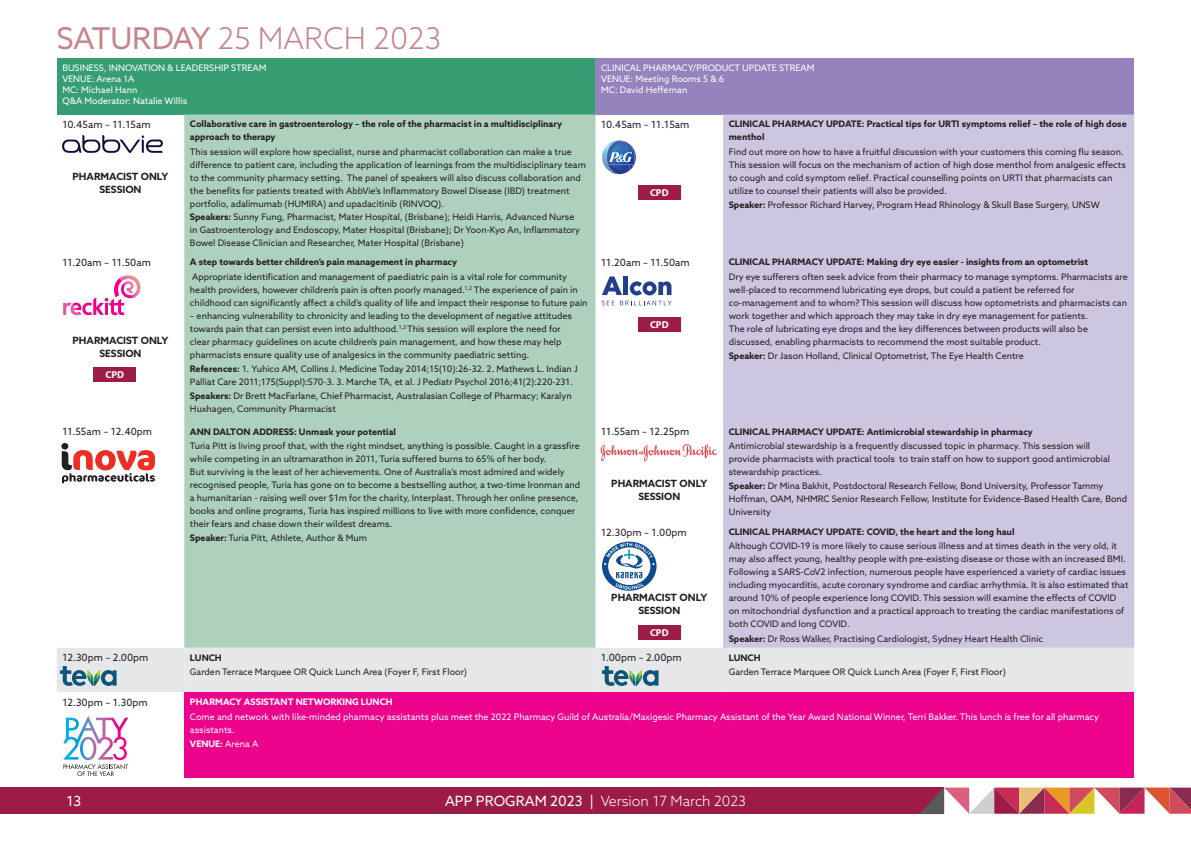
<style>
.page{position:relative;width:1191px;height:842px;background:#fff}
.page>*{position:absolute;margin:0;border:0;box-sizing:border-box;transform-origin:0 0}
.t1{font:300 30px "Azo Sans";color:#c5858b}
.t2{font:300 14.1px "Azo Sans";color:#fff}
.t3{font:14px "Azo Sans";color:#fff}
.t4{font:10px "Azo Sans";color:#231f20}
.t5{font:700 10px/13px "Azo Sans";color:#231f20;text-align:center}
.t6{font:700 10px "Myriad Pro";color:#fff}
.t7{font:9px/13px "Azo Sans";color:#231f20}
.t8{font:700 9px/13px "Azo Sans";color:#231f20}
.t9{font:9px/11px "Azo Sans";color:#fff}
.t10{font:700 9px "Azo Sans";color:#fff}
.s1{font-weight:400}
.s2{font-weight:700}
</style>
<div class="page">
<div style="left:0;top:787px;width:943px;height:27px;background:#9d1b47"></div>
<svg style="left:919px;top:787px;width:272px;height:27px"></svg>
<div style="left:57px;top:58px;width:538px;height:57px;background:#369e72"></div>
<div style="left:595px;top:58px;width:539px;height:57px;background:#9483bd"></div>
<div style="left:184px;top:115px;width:411px;height:533px;background:#aed1be"></div>
<div style="left:723px;top:115px;width:411px;height:533px;background:#cdc6e1"></div>
<div style="left:723px;top:648px;width:411px;height:45px;background:#e6e7e9"></div>
<div style="left:184px;top:693px;width:950px;height:85px;background:#ed028c"></div>
<svg style="left:602px;top:140px;width:33px;height:34px"></svg>
<img style="left:601px;top:445px;width:115px;height:17px">
<svg style="left:630px;top:281px;width:41px;height:14px"></svg>
<svg style="left:602px;top:276px;width:20px;height:19px"></svg>
<div style="left:623px;top:276px;width:5px;height:19px;background:#243e8e"></div>
<svg style="left:602px;top:301px;width:12px;height:4px"></svg>
<svg style="left:620px;top:301px;width:51px;height:4px"></svg>
<svg style="left:602px;top:542px;width:54px;height:49px"></svg>
<svg style="left:63px;top:275px;width:77px;height:40px"></svg>
<div style="left:61px;top:443px;width:7px;height:7px;background:#231f20;border-radius:50%"></div>
<svg style="left:62px;top:450px;width:93px;height:33px"></svg>
<img style="left:62px;top:135px;width:101px;height:19px">
<svg style="left:63px;top:716px;width:65px;height:60px"></svg>
<div style="left:57px;top:648px;width:666px;height:45px;background:#e6e7e9"></div>
<div style="left:638px;top:185px;width:42px;height:14px;background:#9d1b47"></div>
<div style="left:638px;top:317px;width:42px;height:14px;background:#9d1b47"></div>
<div style="left:638px;top:626px;width:42px;height:14px;background:#9d1b47"></div>
<div style="left:94px;top:367px;width:42px;height:14px;background:#9d1b47"></div>
<h1 class="t1" style="left:57px;top:19px;width:386px"><span class="s1">SATURDAY</span> 25 MARCH 2023</h1>
<p class="t9" style="left:62px;top:62px;width:206px">BUSINESS, INNOVATION &amp; LEADERSHIP STREAM<br>VENUE: Arena 1A<br>MC: Michael Hann<br>Q&amp;A Moderator: Natalie Willis</p>
<p class="t9" style="left:601px;top:62px;width:215px">CLINICAL PHARMACY/PRODUCT UPDATE STREAM<br>VENUE: Meeting Rooms 5 &amp; 6<br>MC: David Heffernan</p>
<p class="t4" style="left:62px;top:118px;width:90px">10.45am – 11.15am</p>
<p class="t8" style="left:190px;top:117px;width:374px">Collaborative care in gastroenterology – the role of the pharmacist in a multidisciplinary approach to therapy</p>
<p class="t7" style="left:190px;top:145px;width:397px">This session will explore how specialist, nurse and pharmacist collaboration can make a true difference to patient care, including the application of learnings from the multidisciplinary team to the community pharmacy setting. The panel of speakers will also discuss collaboration and the benefits for patients treated with AbbVie’s Inflammatory Bowel Disease (IBD) treatment portfolio, adalimumab (HUMIRA) and upadacitinib (RINVOQ).<br><span class="s2">Speakers:</span> Sunny Fung, Pharmacist, Mater Hospital, (Brisbane); Heidi Harris, Advanced Nurse<br>in Gastroenterology and Endoscopy, Mater Hospital (Brisbane); Dr Yoon-Kyo An, Inflammatory Bowel Disease Clinician and Researcher, Mater Hospital (Brisbane)</p>
<p class="t4" style="left:601px;top:118px;width:90px">10.45am – 11.15am</p>
<p class="t8" style="left:729px;top:117px;width:399px">CLINICAL PHARMACY UPDATE: Practical tips for URTI symptoms relief – the role of high dose menthol</p>
<p class="t7" style="left:729px;top:145px;width:398px">Find out more on how to have a fruitful discussion with your customers this coming flu season.<br>This session will focus on the mechanism of action of high dose menthol from analgesic effects to cough and cold symptom relief. Practical counselling points on URTI that pharmacists can utilize to counsel their patients will also be provided.</p>
<p class="t7" style="left:729px;top:198px;width:372px"><span class="s2">Speaker:</span> Professor Richard Harvey, Program Head Rhinology &amp; Skull Base Surgery, UNSW</p>
<p class="t5" style="left:72px;top:170px;width:97px">PHARMACIST ONLY<br>SESSION</p>
<p class="t6" style="left:650px;top:186px;width:20px">CPD</p>
<p class="t4" style="left:62px;top:256px;width:90px">11.20am – 11.50am</p>
<p class="t5" style="left:72px;top:334px;width:97px">PHARMACIST ONLY<br>SESSION</p>
<p class="t6" style="left:105px;top:368px;width:20px">CPD</p>
<p class="t8" style="left:190px;top:255px;width:269px">A step towards better children’s pain management in pharmacy</p>
<p class="t7" style="left:190px;top:270px;width:399px">Appropriate identification and management of paediatric pain is a vital role for community health providers, however children’s pain is often poorly managed.<sup>1,2</sup> The experience of pain in childhood can significantly affect a child’s quality of life and impact their response to future pain</p>
<p class="t7" style="left:190px;top:309px;width:383px">– enhancing vulnerability to chronicity and leading to the development of negative attitudes towards pain that can persist even into adulthood.<sup>1,3</sup> This session will explore the need for clear pharmacy guidelines on acute children’s pain management, and how these may help pharmacists ensure quality use of analgesics in the community paediatric setting.</p>
<p class="t7" style="left:190px;top:362px;width:389px"><span class="s2">References:</span> 1. Yuhico AM, Collins J. Medicine Today 2014;15(10):26-32. 2. Mathews L. Indian J<br>Palliat Care 2011;175(Suppl):S70-3. 3. Marche TA, et al. J Pediatr Psychol 2016;41(2):220-231.</p>
<p class="t7" style="left:190px;top:389px;width:383px"><span class="s2">Speakers:</span> Dr Brett MacFarlane, Chief Pharmacist, Australasian College of Pharmacy; Karalyn<br>Huxhagen, Community Pharmacist</p>
<p class="t4" style="left:62px;top:425px;width:91px">11.55am – 12.40pm</p>
<p class="t8" style="left:190px;top:425px;width:207px">ANN DALTON ADDRESS: Unmask your potential</p>
<p class="t7" style="left:190px;top:439px;width:392px">Turia Pitt is living proof that, with the right mindset, anything is possible. Caught in a grassfire while competing in an ultramarathon in 2011, Turia suffered burns to 65% of her body.<br>But surviving is the least of her achievements. One of Australia’s most admired and widely recognised people, Turia has gone on to become a bestselling author, a two-time Ironman and a humanitarian - raising well over $1m for the charity, Interplast. Through her online presence, books and online programs, Turia has inspired millions to live with more confidence, conquer their fears and chase down their wildest dreams.</p>
<p class="t7" style="left:190px;top:532px;width:179px"><span class="s2">Speaker:</span> Turia Pitt, Athlete, Author &amp; Mum</p>
<p class="t4" style="left:62px;top:651px;width:88px">12.30pm – 2.00pm</p>
<p class="t8" style="left:190px;top:651px;width:33px">LUNCH</p>
<p class="t7" style="left:190px;top:665px;width:279px">Garden Terrace Marquee OR Quick Lunch Area (Foyer F, First Floor)</p>
<p class="t4" style="left:601px;top:256px;width:90px">11.20am – 11.50am</p>
<p class="t8" style="left:729px;top:255px;width:361px">CLINICAL PHARMACY UPDATE: Making dry eye easier - insights from an optometrist</p>
<p class="t7" style="left:729px;top:270px;width:400px">Dry eye sufferers often seek advice from their pharmacy to manage symptoms. Pharmacists are well-placed to recommend lubricating eye drops, but could a patient be referred for co-management and to whom? This session will discuss how optometrists and pharmacists can work together and which approach they may take in dry eye management for patients.<br>The role of lubricating eye drops and the key differences between products will also be discussed, enabling pharmacists to recommend the most suitable product.</p>
<p class="t7" style="left:729px;top:349px;width:296px"><span class="s2">Speaker:</span> Dr Jason Holland, Clinical Optometrist, The Eye Health Centre</p>
<p class="t6" style="left:650px;top:318px;width:20px">CPD</p>
<p class="t4" style="left:601px;top:425px;width:90px">11.55am – 12.25pm</p>
<p class="t5" style="left:611px;top:477px;width:97px">PHARMACIST ONLY<br>SESSION</p>
<p class="t4" style="left:601px;top:526px;width:87px">12.30pm – 1.00pm</p>
<p class="t5" style="left:611px;top:590px;width:97px">PHARMACIST ONLY<br>SESSION</p>
<p class="t6" style="left:650px;top:626px;width:20px">CPD</p>
<p class="t8" style="left:729px;top:425px;width:306px">CLINICAL PHARMACY UPDATE: Antimicrobial stewardship in pharmacy</p>
<p class="t7" style="left:729px;top:439px;width:383px">Antimicrobial stewardship is a frequently discussed topic in pharmacy. This session will provide pharmacists with practical tools to train staff on how to support good antimicrobial stewardship practices.</p>
<p class="t7" style="left:729px;top:480px;width:400px"><span class="s2">Speaker:</span> Dr Mina Bakhit, Postdoctoral Research Fellow, Bond University, Professor Tammy<br>Hoffman, OAM, NHMRC Senior Research Fellow, Institute for Evidence-Based Health Care, Bond<br>University</p>
<p class="t8" style="left:729px;top:525px;width:287px">CLINICAL PHARMACY UPDATE: COVID, the heart and the long haul</p>
<p class="t7" style="left:729px;top:540px;width:401px">Although COVID-19 is more likely to cause serious illness and at times death in the very old, it may also affect young, healthy people with pre-existing disease or those with an increased BMI.<br>Following a SARS-CoV2 infection, numerous people have experienced a variety of cardiac issues including myocarditis, acute coronary syndrome and cardiac arrhythmia. It is also estimated that around 10% of people experience long COVID. This session will examine the effects of COVID on mitochondrial dysfunction and a practical approach to treating the cardiac manifestations of both COVID and long COVID.</p>
<p class="t7" style="left:729px;top:632px;width:316px"><span class="s2">Speaker:</span> Dr Ross Walker, Practising Cardiologist, Sydney Heart Health Clinic</p>
<p class="t4" style="left:601px;top:651px;width:82px">1.00pm – 2.00pm</p>
<p class="t8" style="left:729px;top:651px;width:33px">LUNCH</p>
<p class="t7" style="left:729px;top:665px;width:279px">Garden Terrace Marquee OR Quick Lunch Area (Foyer F, First Floor)</p>
<p class="t4" style="left:62px;top:696px;width:87px">12.30pm – 1.30pm</p>
<p class="t10" style="left:190px;top:696px;width:204px">PHARMACY ASSISTANT NETWORKING LUNCH</p>
<p class="t9" style="left:190px;top:710px;width:910px;line-height:13px">Come and network with like-minded pharmacy assistants plus meet the 2022 Pharmacy Guild of Australia/Maxigesic Pharmacy Assistant of the Year Award National Winner, Terri Bakker. This lunch is free for all pharmacy assistants.</p>
<p class="t10" style="left:190px;top:738px;width:70px">VENUE: <span class="s1">Arena A</span></p>
<h3 class="t3" style="left:66px;top:792px;width:16px">13</h3>
<h2 class="t2" style="left:445px;top:792px;width:302px"><span class="s1">APP PROGRAM 2023 |</span> Version 17 March 2023</h2>
</div>
